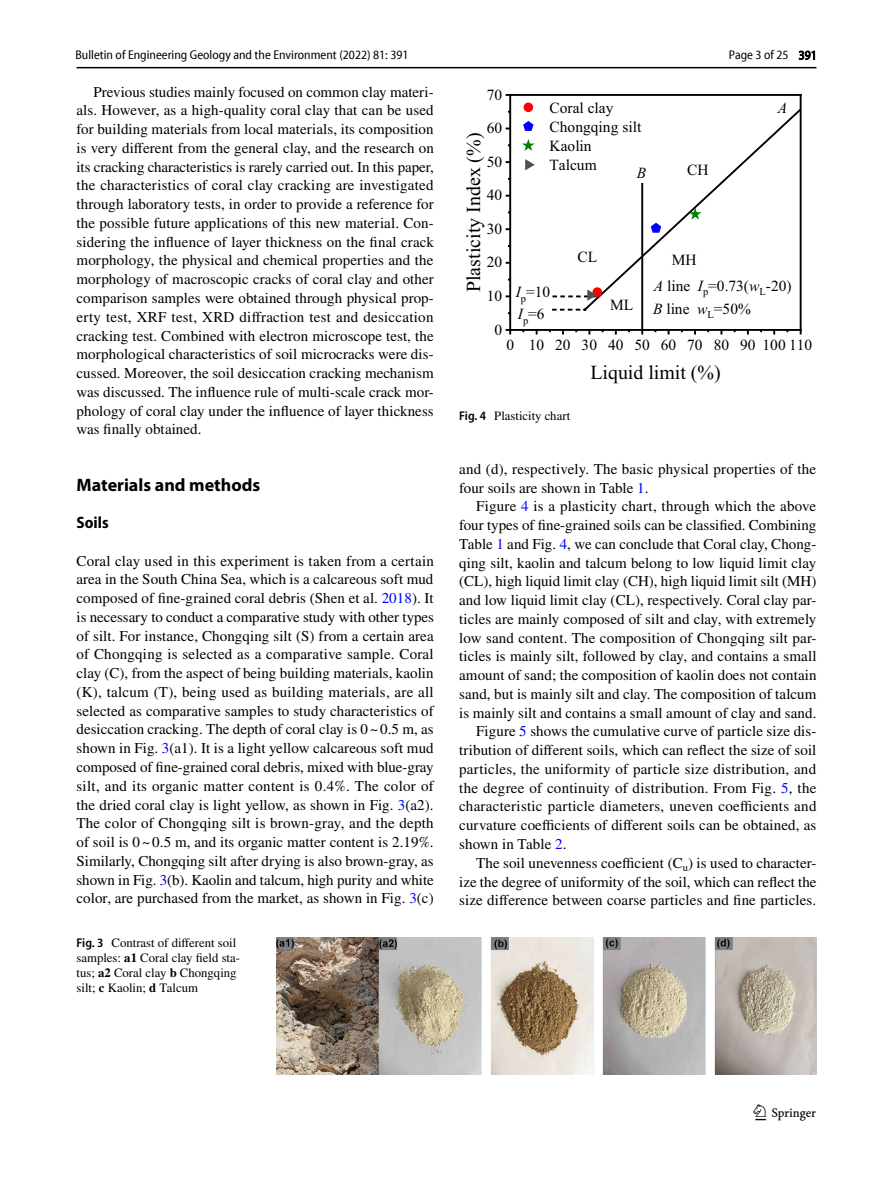
<style>
.page{position:relative;width:893px;height:1187px;background:#fff}
.page>*{position:absolute;margin:0;border:0;box-sizing:border-box;transform-origin:0 0}
.t1{font:22.5px "Springnew Regular 3";color:#000}
.t2{font:19.95px "Times New Roman";color:#000}
.t3{font:19.8px "Times New Roman";color:#000}
.t4{font:700 18px "Myriad Pro";color:#000}
.t5{font:700 semi-condensed 16.5px "Myriad Pro";color:#000}
.t6{font:15.45px/19.2px "Times New Roman";color:#000}
.t7{font:italic 15.45px "Times New Roman";color:#000}
.t8{font:15px/18.8px "STIX";letter-spacing:.005em;color:#000;text-align:justify}
.t9{font:12.75px/15px "STIX";color:#000}
.t10{font:semi-condensed 12.75px "Myriad Pro Unic";color:#000}
.s1{color:#00f}
.s2{font-family:"Myriad Pro";font-weight:600;font-stretch:semi-condensed}
.s3{font-weight:700}
.s4{font-style:italic}
</style>
<div class="page">
<hr style="left:77px;top:67px;width:739px;height:1px;background:#000">
<img style="left:276px;top:937px;width:540px;height:136px">
<hr style="left:641px;top:183px;width:2px;height:147px;background:#000">
<hr style="left:510px;top:329px;width:291px;height:2px;background:#000">
<hr style="left:510px;top:94px;width:291px;height:2px;background:#000">
<hr style="left:509px;top:95px;width:2px;height:235px;background:#000">
<svg style="left:506px;top:329px;width:5px;height:5px"></svg>
<hr style="left:800px;top:95px;width:2px;height:235px;background:#000">
<svg style="left:583px;top:107px;width:217px;height:205px"></svg>
<div style="left:592px;top:287px;width:10px;height:10px;background:#f00;border-radius:50%"></div>
<svg style="left:651px;top:223px;width:10px;height:10px"></svg>
<svg style="left:689px;top:207px;width:12px;height:12px"></svg>
<svg style="left:552px;top:289px;width:45px;height:12px"></svg>
<div style="left:524px;top:102px;width:9px;height:10px;background:#f00;border-radius:50%"></div>
<svg style="left:523px;top:121px;width:10px;height:10px"></svg>
<svg style="left:522px;top:139px;width:13px;height:12px"></svg>
<svg style="left:525px;top:159px;width:10px;height:11px"></svg>
<svg style="left:552px;top:309px;width:34px;height:1px"></svg>
<p class="t10" style="left:76px;top:50px;width:334px">Bulletin of Engineering Geology and the Environment (2022) 81: 391</p>
<p class="t10" style="left:729px;top:50px;width:90px">Page 3 of 25 391</p>
<p class="t8" style="left:77px;top:83px;width:359px;text-indent:17px">Previous studies mainly focused on common clay materi&shy;als. However, as a high-quality coral clay that can be used for building materials from local materials, its composition is very different from the general clay, and the research on its cracking characteristics is rarely carried out. In this paper, the characteristics of coral clay cracking are investigated through laboratory tests, in order to provide a reference for the possible future applications of this new material. Con&shy;sidering the influence of layer thickness on the final crack morphology, the physical and chemical properties and the morphology of macroscopic cracks of coral clay and other comparison samples were obtained through physical prop&shy;erty test, XRF test, XRD diffraction test and desiccation cracking test. Combined with electron microscope test, the morphological characteristics of soil microcracks were dis&shy;cussed. Moreover, the soil desiccation cracking mechanism was discussed. The influence rule of multi-scale crack mor&shy;phology of coral clay under the influence of layer thickness was finally obtained.</p>
<p class="t4" style="left:77px;top:473px;width:185px">Materials and methods</p>
<p class="t5" style="left:77px;top:513px;width:34px">Soils</p>
<p class="t8" style="left:77px;top:552px;width:359px">Coral clay used in this experiment is taken from a certain area in the South China Sea, which is a calcareous soft mud composed of fine-grained coral debris (Shen et al. <span class="s1">2018</span>). It is necessary to conduct a comparative study with other types of silt. For instance, Chongqing silt (S) from a certain area of Chongqing is selected as a comparative sample. Coral clay (C), from the aspect of being building materials, kaolin (K), talcum (T), being used as building materials, are all selected as comparative samples to study characteristics of desiccation cracking. The depth of coral clay is 0~0.5 m, as shown in Fig. <span class="s1">3</span>(a1). It is a light yellow calcareous soft mud composed of fine-grained coral debris, mixed with blue-gray silt, and its organic matter content is 0.4%. The color of the dried coral clay is light yellow, as shown in Fig. <span class="s1">3</span>(a2).<br>The color of Chongqing silt is brown-gray, and the depth of soil is 0~0.5 m, and its organic matter content is 2.19%.<br>Similarly, Chongqing silt after drying is also brown-gray, as shown in Fig. <span class="s1">3</span>(b). Kaolin and talcum, high purity and white color, are purchased from the market, as shown in Fig. <span class="s1">3</span>(c)</p>
<p class="t9" style="left:77px;top:935px;width:165px"><span class="s2">Fig. 3</span> Contrast of different soil samples: <span class="s3">a1</span> Coral clay field sta&shy;tus; <span class="s3">a2</span> Coral clay <span class="s3">b</span> Chongqing silt; <span class="s3">c</span> Kaolin; <span class="s3">d</span> Talcum</p>
<p class="t6" style="left:487px;top:86px;width:17px">70</p>
<p class="t6" style="left:487px;top:120px;width:17px">60</p>
<h3 class="t3" style="left:466px;top:292px;width:161px;rotate:-90deg">Plasticity Index (%)</h3>
<p class="t6" style="left:487px;top:153px;width:17px">50</p>
<p class="t6" style="left:487px;top:187px;width:17px">40</p>
<p class="t6" style="left:487px;top:220px;width:17px">30</p>
<p class="t6" style="left:487px;top:254px;width:17px">20</p>
<p class="t6" style="left:487px;top:287px;width:17px">10</p>
<p class="t6" style="left:495px;top:321px;width:9px">0</p>
<p class="t6" style="left:549px;top:99px;width:93px">Coral clay<br>Chongqing silt<br>Kaolin<br>Talcum</p>
<p class="t7" style="left:637px;top:162px;width:11px">B</p>
<p class="t6" style="left:687px;top:162px;width:23px">CH</p>
<p class="t6" style="left:577px;top:248px;width:21px">CL</p>
<p class="t6" style="left:672px;top:252px;width:26px">MH</p>
<p class="t7" style="left:778px;top:97px;width:11px">A</p>
<p class="t6" style="left:516px;top:284px;width:36px"><span class="s4">I</span><sub>p</sub>=10</p>
<p class="t6" style="left:654px;top:278px;width:139px"><span class="s4">A</span> line <span class="s4">I</span><sub>p</sub>=0.73(<span class="s4">w</span><sub>L</sub>-20)</p>
<p class="t6" style="left:610px;top:296px;width:25px">ML</p>
<p class="t6" style="left:653px;top:301px;width:99px"><span class="s4">B</span> line <span class="s4">w</span><sub>L</sub>=50%</p>
<p class="t6" style="left:518px;top:306px;width:28px"><span class="s4">I</span><sub>p</sub>=6</p>
<p class="t6" style="left:506px;top:336px;width:307px">0 10 20 30 40 50 60 70 80 90 100 110</p>
<p class="t9" style="left:459px;top:409px;width:113px"><span class="s2">Fig. 4</span> Plasticity chart</p>
<h2 class="t2" style="left:590px;top:365px;width:132px">Liquid limit (%)</h2>
<p class="t8" style="left:459px;top:460px;width:359px">and (d), respectively. The basic physical properties of the four soils are shown in Table <span class="s1">1</span>.</p>
<p class="t8" style="left:476px;top:498px;width:342px">Figure <span class="s1">4</span> is a plasticity chart, through which the above</p>
<p class="t8" style="left:459px;top:516px;width:359px">four types of fine-grained soils can be classified. Combining</p>
<p class="t8" style="left:459px;top:535px;width:359px">Table <span class="s1">1</span> and Fig. <span class="s1">4</span>, we can conclude that Coral clay, Chong-</p>
<p class="t8" style="left:459px;top:554px;width:359px">qing silt, kaolin and talcum belong to low liquid limit clay</p>
<p class="t8" style="left:459px;top:573px;width:359px">(CL), high liquid limit clay (CH), high liquid limit silt (MH)</p>
<p class="t8" style="left:459px;top:591px;width:359px">and low liquid limit clay (CL), respectively. Coral clay par-</p>
<p class="t8" style="left:459px;top:610px;width:359px">ticles are mainly composed of silt and clay, with extremely</p>
<p class="t8" style="left:459px;top:629px;width:359px">low sand content. The composition of Chongqing silt par-</p>
<p class="t8" style="left:459px;top:648px;width:359px">ticles is mainly silt, followed by clay, and contains a small</p>
<p class="t8" style="left:459px;top:666px;width:359px">amount of sand; the composition of kaolin does not contain</p>
<p class="t8" style="left:459px;top:685px;width:359px">sand, but is mainly silt and clay. The composition of talcum</p>
<p class="t8" style="left:459px;top:704px;width:359px">is mainly silt and contains a small amount of clay and sand.</p>
<p class="t8" style="left:476px;top:723px;width:342px">Figure <span class="s1">5</span> shows the cumulative curve of particle size dis-</p>
<p class="t8" style="left:459px;top:741px;width:359px">tribution of different soils, which can reflect the size of soil</p>
<p class="t8" style="left:459px;top:760px;width:358px">particles, the uniformity of particle size distribution, and</p>
<p class="t8" style="left:459px;top:779px;width:359px">the degree of continuity of distribution. From Fig. <span class="s1">5</span>, the</p>
<p class="t8" style="left:459px;top:798px;width:359px">characteristic particle diameters, uneven coefficients and</p>
<p class="t8" style="left:459px;top:816px;width:359px">curvature coefficients of different soils can be obtained, as</p>
<p class="t8" style="left:459px;top:835px;width:109px">shown in Table <span class="s1">2</span>.</p>
<p class="t8" style="left:476px;top:854px;width:342px">The soil unevenness coefficient (C<sub>u</sub>) is used to character-</p>
<p class="t8" style="left:459px;top:873px;width:359px">ize the degree of uniformity of the soil, which can reflect the</p>
<p class="t8" style="left:459px;top:891px;width:359px">size difference between coarse particles and fine particles.</p>
<h1 class="t1" style="left:755px;top:1104px;width:62px">1 3</h1>
</div>
